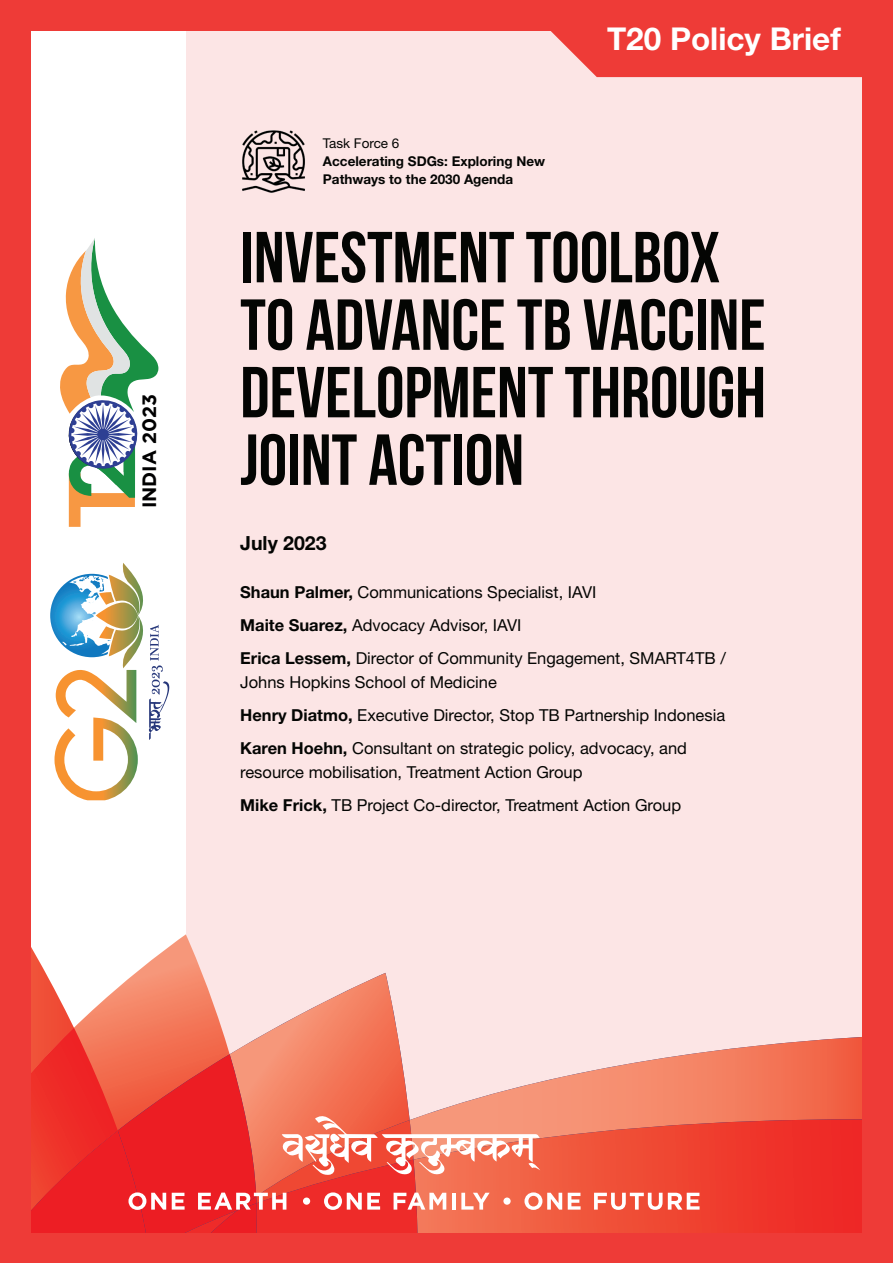
<style>
.page{position:relative;width:893px;height:1263px;background:#fce5e5}
.page>*{position:absolute;margin:0;border:0;box-sizing:border-box;transform-origin:0 0}
.t1{font:700 72px/67.5px "Bebas Neue";color:#040503}
.t2{font:700 31.5px "Helvetica Neue";color:#fff}
.t3{font:700 19.5px "Helvetica Neue";color:#040503}
.t4{font:700 19.2px "Gotham";color:#000001}
.t5{font:16.5px/24px "Helvetica Neue";color:#040503}
.t6{font:700 13.5px/18px "Helvetica Neue";color:#040503}
.t7{font:13.5px "Helvetica Neue";color:#040503}
.s1{font-weight:700}
</style>
<div class="page">
<div style="left:30px;top:0;width:155px;height:1263px;background:#fff"></div>
<svg style="left:30px;top:934px;width:172px;height:39px"></svg>
<svg style="left:562px;top:1035px;width:301px;height:84px"></svg>
<svg style="left:562px;top:1119px;width:301px;height:114px;background:#ee4032"></svg>
<svg style="left:60px;top:238px;width:98px;height:289px"></svg>
<svg style="left:50px;top:563px;width:119px;height:237px"></svg>
<svg style="left:520px;top:30px;width:343px;height:47px"></svg>
<svg style="left:568px;top:1193px;width:13px;height:16px"></svg>
<svg style="left:594px;top:1193px;width:106px;height:17px;background:#f5998c"></svg>
<svg style="left:30px;top:973px;width:532px;height:260px"></svg>
<img style="left:242px;top:130px;width:63px;height:63px">
<div style="left:0;top:0;width:30px;height:1263px;background:#ee3b37"></div>
<div style="left:863px;top:0;width:30px;height:1263px;background:#ee3b37"></div>
<div style="left:0;top:0;width:893px;height:30px;background:#ee3b37"></div>
<div style="left:0;top:1233px;width:893px;height:30px;background:#ee3b37"></div>
<p class="t4" style="left:138px;top:508px;width:116px;rotate:-90deg">INDIA 2023</p>
<p class="t7" style="left:323px;top:135px;width:78px">Task Force 6</p>
<p class="t6" style="left:323px;top:152px;width:224px">Accelerating SDGs: Exploring New<br>Pathways to the 2030 Agenda</p>
<p class="t2" style="left:607px;top:19px;width:235px">T20 Policy Brief</p>
<p class="t1" style="left:240px;top:223px;width:527px">INVESTMENT TOOLBOX<br>TO ADVANCE TB VACCINE<br>DEVELOPMENT THROUGH<br>JOINT ACTION</p>
<p class="t3" style="left:240px;top:531px;width:88px">July 2023</p>
<p class="t5" style="left:240px;top:580px;width:358px"><span class="s1">Shaun Palmer,</span> Communications Specialist, IAVI</p>
<p class="t5" style="left:240px;top:613px;width:283px"><span class="s1">Maite Suarez,</span> Advocacy Advisor, IAVI</p>
<p class="t5" style="left:240px;top:646px;width:487px"><span class="s1">Erica Lessem,</span> Director of Community Engagement, SMART4TB /<br>Johns Hopkins School of Medicine</p>
<p class="t5" style="left:240px;top:703px;width:486px"><span class="s1">Henry Diatmo,</span> Executive Director, Stop TB Partnership Indonesia</p>
<p class="t5" style="left:240px;top:736px;width:448px"><span class="s1">Karen Hoehn,</span> Consultant on strategic policy, advocacy, and resource mobilisation, Treatment Action Group</p>
<p class="t5" style="left:240px;top:793px;width:442px"><span class="s1">Mike Frick,</span> TB Project Co-director, Treatment Action Group</p>
</div>
